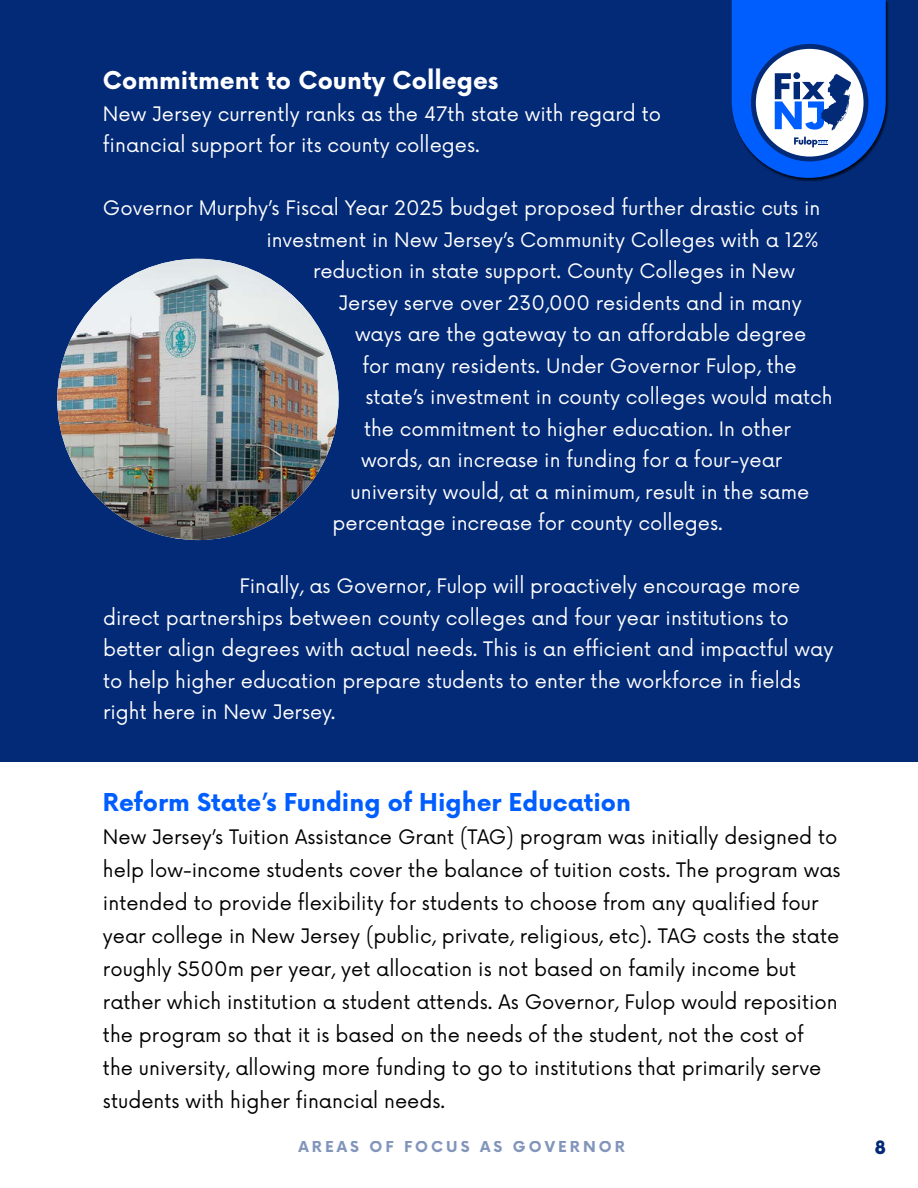
<style>
.page{position:relative;width:918px;height:1188px;background:#fff}
.page>*{position:absolute;margin:0;border:0;box-sizing:border-box;transform-origin:0 0}
.t1{font:700 24px "Now";color:#005eff}
.t2{font:700 24px "Now";color:#fff}
.t3{font:19.5px/31.5px "Now";color:#fff}
.t4{font:19.5px/33px "Now";color:#000}
.t5{font:900 18px "Now";color:#032a77}
.t6{font:700 15px "Now";letter-spacing:.2em;color:#032a77}
</style>
<div class="page">
<div style="left:0;top:0;width:918px;height:761px;background:#032a77"></div>
<img style="left:57px;top:259px;width:282px;height:281px;border-radius:141px">
<div style="left:732px;top:0;width:157px;height:182px;background:#000;opacity:.75"></div>
<svg style="left:732px;top:0;width:154px;height:178px"></svg>
<p class="t2" style="left:103px;top:63px;width:397px">Commitment to County Colleges</p>
<p class="t3" style="left:103px;top:96px;width:560px">New Jersey currently ranks as the 47th state with regard to financial support for its county colleges.</p>
<p class="t3" style="left:103px;top:191px;width:719px">Governor Murphy’s Fiscal Year 2025 budget proposed further drastic cuts in</p>
<p class="t3" style="left:267px;top:222px;width:554px">investment in New Jersey’s Community Colleges with a 12%</p>
<p class="t3" style="left:313px;top:254px;width:484px">reduction in state support. County Colleges in New</p>
<p class="t3" style="left:339px;top:285px;width:465px">Jersey serve over 230,000 residents and in many</p>
<p class="t3" style="left:355px;top:317px;width:453px">ways are the gateway to an affordable degree</p>
<p class="t3" style="left:363px;top:348px;width:436px">for many residents. Under Governor Fulop, the</p>
<p class="t3" style="left:366px;top:380px;width:469px">state’s investment in county colleges would match</p>
<p class="t3" style="left:364px;top:411px;width:429px">the commitment to higher education. In other</p>
<p class="t3" style="left:361px;top:443px;width:423px">words, an increase in funding for a four-year</p>
<p class="t3" style="left:351px;top:474px;width:460px">university would, at a minimum, result in the same</p>
<p class="t3" style="left:333px;top:506px;width:392px">percentage increase for county colleges.</p>
<p class="t3" style="left:103px;top:569px;width:732px;text-indent:136px">Finally, as Governor, Fulop will proactively encourage more direct partnerships between county colleges and four year institutions to better align degrees with actual needs. This is an efficient and impactful way to help higher education prepare students to enter the workforce in fields right here in New Jersey.</p>
<p class="t1" style="left:103px;top:785px;width:530px">Reform State’s Funding of Higher Education</p>
<p class="t4" style="left:103px;top:819px;width:739px">New Jersey’s Tuition Assistance Grant (TAG) program was initially designed to help low-income students cover the balance of tuition costs. The program was intended to provide flexibility for students to choose from any qualified four year college in New Jersey (public, private, religious, etc). TAG costs the state roughly $500m per year, yet allocation is not based on family income but rather which institution a student attends. As Governor, Fulop would reposition the program so that it is based on the needs of the student, not the cost of<br>the university, allowing more funding to go to institutions that primarily serve students with higher financial needs.</p>
<p class="t6" style="left:299px;top:1136px;width:328px">AREAS OF FOCUS AS GOVERNOR</p>
<p class="t5" style="left:875px;top:1135px;width:13px">8</p>
</div>
